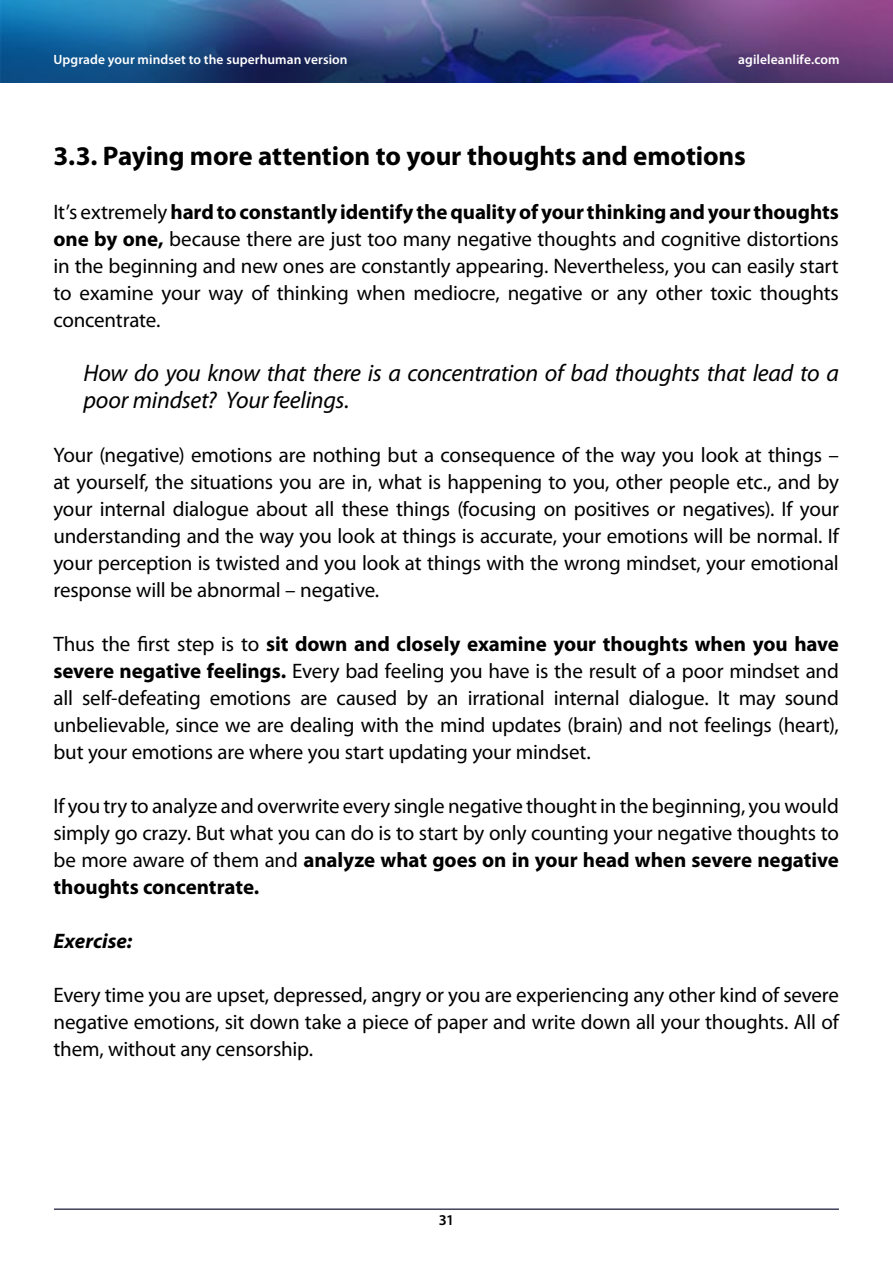
<style>
.page{position:relative;width:893px;height:1263px;background:#fff}
.page>*{position:absolute;margin:0;border:0;box-sizing:border-box;transform-origin:0 0}
.t1{font:700 27px "Myriad Pro";letter-spacing:-.005em;color:#000}
.t2{font:italic 24px/27px "Myriad Pro";letter-spacing:-.01em;color:#000}
.t3{font:21px/27px "Myriad Pro";letter-spacing:-.01em;color:#000;text-align:justify}
.t4{font:italic 700 21px "Myriad Pro";color:#000}
.t5{font:600 15px "Myriad Pro";color:#000}
.t6{font:600 13.5px "Myriad Pro";letter-spacing:.005em;color:#fff}
.s1{font-weight:700}
</style>
<div class="page">
<img style="left:0;top:0;width:893px;height:83px">
<hr style="left:54px;top:1208px;width:785px;height:2px;background:#000027">
<p class="t6" style="left:53px;top:52px;width:296px">Upgrade your mindset to the superhuman version</p>
<p class="t6" style="left:738px;top:52px;width:103px">agileleanlife.com</p>
<p class="t1" style="left:53px;top:138px;width:694px">3.3. Paying more attention to your thoughts and emotions</p>
<p class="t3" style="left:53px;top:198px;width:787px">It’s extremely <span class="s1">hard to constantly identify the quality of your thinking and your thoughts one by one,</span> because there are just too many negative thoughts and cognitive distortions in the beginning and new ones are constantly appearing. Nevertheless, you can easily start to examine your way of thinking when mediocre, negative or any other toxic thoughts concentrate.</p>
<p class="t2" style="left:83px;top:359px;width:757px">How do you know that there is a concentration of bad thoughts that lead to a poor mindset? Your feelings.</p>
<p class="t3" style="left:53px;top:441px;width:787px">Your (negative) emotions are nothing but a consequence of the way you look at things – at yourself, the situations you are in, what is happening to you, other people etc., and by your internal dialogue about all these things (focusing on positives or negatives). If your understanding and the way you look at things is accurate, your emotions will be normal. If your perception is twisted and you look at things with the wrong mindset, your emotional response will be abnormal – negative.</p>
<p class="t3" style="left:53px;top:630px;width:787px">Thus the first step is to <span class="s1">sit down and closely examine your thoughts when you have severe negative feelings.</span> Every bad feeling you have is the result of a poor mindset and all self-defeating emotions are caused by an irrational internal dialogue. It may sound unbelievable, since we are dealing with the mind updates (brain) and not feelings (heart), but your emotions are where you start updating your mindset.</p>
<p class="t3" style="left:53px;top:792px;width:787px">If you try to analyze and overwrite every single negative thought in the beginning, you would simply go crazy. But what you can do is to start by only counting your negative thoughts to be more aware of them and <span class="s1">analyze what goes on in your head when severe negative thoughts concentrate.</span></p>
<p class="t4" style="left:53px;top:927px;width:80px">Exercise:</p>
<p class="t3" style="left:53px;top:981px;width:787px">Every time you are upset, depressed, angry or you are experiencing any other kind of severe negative emotions, sit down take a piece of paper and write down all your thoughts. All of them, without any censorship.</p>
<p class="t5" style="left:439px;top:1212px;width:17px">31</p>
</div>
